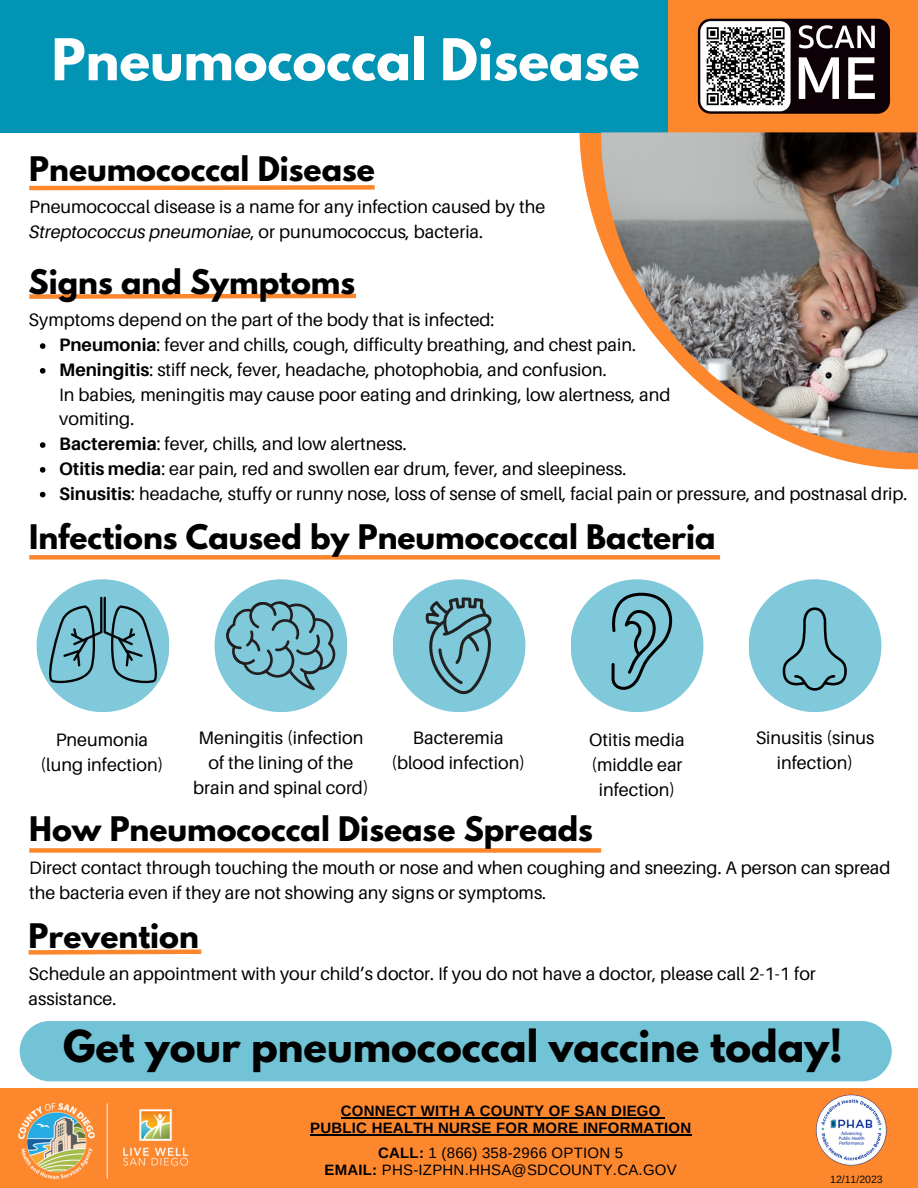
<style>
.page{position:relative;width:918px;height:1188px;background:#fff}
.page>*{position:absolute;margin:0;border:0;box-sizing:border-box;transform-origin:0 0}
.t1{font:700 51px "League Spartan";color:#fff}
.t2{font:700 39px "League Spartan";color:#000}
.t3{font:700 30px "League Spartan";color:#000}
.t4{font:18px/24.8px "Aileron";color:#000;text-align:center}
.t5{font:700 15px "Arimo";letter-spacing:.015em;color:#000}
.t6{font:15px "Arimo";letter-spacing:.015em;color:#000}
.t7{font:10.5px "Arimo";color:#100f0d}
.s1{font-style:italic}
.s2{font-weight:700}
</style>
<div class="page">
<svg style="left:29px;top:293px;width:327px;height:6px;background:#fda461"></svg>
<svg style="left:40px;top:343px;width:6px;height:6px"></svg>
<svg style="left:40px;top:368px;width:6px;height:6px"></svg>
<svg style="left:40px;top:442px;width:6px;height:6px"></svg>
<svg style="left:40px;top:467px;width:6px;height:6px"></svg>
<svg style="left:40px;top:492px;width:6px;height:5px"></svg>
<svg style="left:550px;top:132px;width:368px;height:338px"></svg>
<div style="left:0;top:0;width:918px;height:132px;background:#0294b5"></div>
<div style="left:668px;top:0;width:250px;height:132px;background:#fd872d"></div>
<svg style="left:698px;top:19px;width:192px;height:94px;background:#686164"></svg>
<img style="left:601px;top:132px;width:317px;height:321px">
<div style="left:29px;top:848px;width:572px;height:5px;background:#fd872d"></div>
<svg style="left:29px;top:185px;width:346px;height:6px;background:#fda461"></svg>
<svg style="left:28px;top:949px;width:174px;height:6px"></svg>
<div style="left:29px;top:555px;width:691px;height:5px;background:#fd872d"></div>
<div style="left:749px;top:579px;width:132px;height:133px;background:#80c9da;border-radius:50%"></div>
<svg style="left:783px;top:607px;width:64px;height:84px"></svg>
<div style="left:571px;top:579px;width:132px;height:133px;background:#80c9da;border-radius:50%"></div>
<svg style="left:611px;top:592px;width:62px;height:98px"></svg>
<div style="left:37px;top:579px;width:132px;height:133px;background:#80c9da;border-radius:50%"></div>
<svg style="left:45px;top:597px;width:116px;height:86px"></svg>
<div style="left:393px;top:579px;width:132px;height:133px;background:#80c9da;border-radius:50%"></div>
<svg style="left:425px;top:597px;width:67px;height:97px"></svg>
<div style="left:215px;top:579px;width:132px;height:133px;background:#80c9da;border-radius:50%"></div>
<svg style="left:226px;top:601px;width:109px;height:89px"></svg>
<div style="left:20px;top:1021px;width:872px;height:60px;background:#72c3d5;border-radius:30px"></div>
<div style="left:0;top:1088px;width:918px;height:100px;background:#fd872d"></div>
<img style="left:815px;top:1094px;width:72px;height:72px">
<hr style="left:341px;top:1118px;width:135px;height:1px;background:#000">
<hr style="left:476px;top:1118px;width:185px;height:1px;background:#000">
<hr style="left:310px;top:1134px;width:381px;height:2px;background:#000">
<img style="left:18px;top:1102px;width:171px;height:78px">
<p class="t1" style="left:52px;top:34px;width:590px">Pneumococcal Disease</p>
<p class="t3" style="left:29px;top:154px;width:347px">Pneumococcal Disease</p>
<p class="t4" style="left:29px;top:194px;width:517px;text-align:left">Pneumococcal disease is a name for any infection caused by the<br><span class="s1">Streptococcus pneumoniae</span>, or punumococcus, bacteria.</p>
<p class="t3" style="left:29px;top:267px;width:328px">Signs and Symptoms</p>
<p class="t4" style="left:29px;top:307px;width:467px">Symptoms depend on the part of the body that is infected:</p>
<p class="t4" style="left:59px;top:332px;width:578px"><span class="s2">Pneumonia</span>: fever and chills, cough, difficulty breathing, and chest pain.</p>
<p class="t4" style="left:59px;top:357px;width:613px;text-align:left"><span class="s2">Meningitis</span>: stiff neck, fever, headache, photophobia, and confusion.<br>In babies, meningitis may cause poor eating and drinking, low alertness, and vomiting.</p>
<p class="t4" style="left:59px;top:431px;width:349px"><span class="s2">Bacteremia</span>: fever, chills, and low alertness.</p>
<p class="t4" style="left:59px;top:456px;width:569px"><span class="s2">Otitis media</span>: ear pain, red and swollen ear drum, fever, and sleepiness.</p>
<p class="t4" style="left:59px;top:481px;width:850px"><span class="s2">Sinusitis</span>: headache, stuffy or runny nose, loss of sense of smell, facial pain or pressure, and postnasal drip.</p>
<p class="t3" style="left:29px;top:522px;width:688px">Infections Caused by Pneumococcal Bacteria</p>
<p class="t4" style="left:41px;top:727px;width:124px">Pneumonia (lung infection)</p>
<p class="t4" style="left:193px;top:725px;width:177px">Meningitis (infection of the lining of the brain and spinal cord)</p>
<p class="t4" style="left:392px;top:725px;width:135px">Bacteremia (blood infection)</p>
<p class="t4" style="left:589px;top:727px;width:97px">Otitis media (middle ear infection)</p>
<p class="t4" style="left:756px;top:725px;width:120px">Sinusitis (sinus infection)</p>
<p class="t3" style="left:29px;top:814px;width:565px">How Pneumococcal Disease Spreads</p>
<p class="t4" style="left:29px;top:855px;width:863px;text-align:left">Direct contact through touching the mouth or nose and when coughing and sneezing. A person can spread the bacteria even if they are not showing any signs or symptoms.</p>
<p class="t3" style="left:29px;top:921px;width:172px">Prevention</p>
<p class="t4" style="left:29px;top:961px;width:789px;text-align:left">Schedule an appointment with your child’s doctor. If you do not have a doctor, please call 2-1-1 for assistance.</p>
<p class="t2" style="left:63px;top:1027px;width:781px">Get your pneumococcal vaccine today!</p>
<p class="t5" style="left:341px;top:1103px;width:321px">CONNECT WITH A COUNTY OF SAN DIEGO</p>
<p class="t5" style="left:310px;top:1120px;width:383px">PUBLIC HEALTH NURSE FOR MORE INFORMATION</p>
<p class="t6" style="left:378px;top:1145px;width:247px"><span class="s2">CALL:</span> 1 (866) 358-2966 OPTION 5</p>
<p class="t6" style="left:324px;top:1161px;width:354px"><span class="s2">EMAIL:</span> PHS-IZPHN.HHSA@SDCOUNTY.CA.GOV</p>
<p class="t7" style="left:830px;top:1173px;width:54px">12/11/2023</p>
</div>
